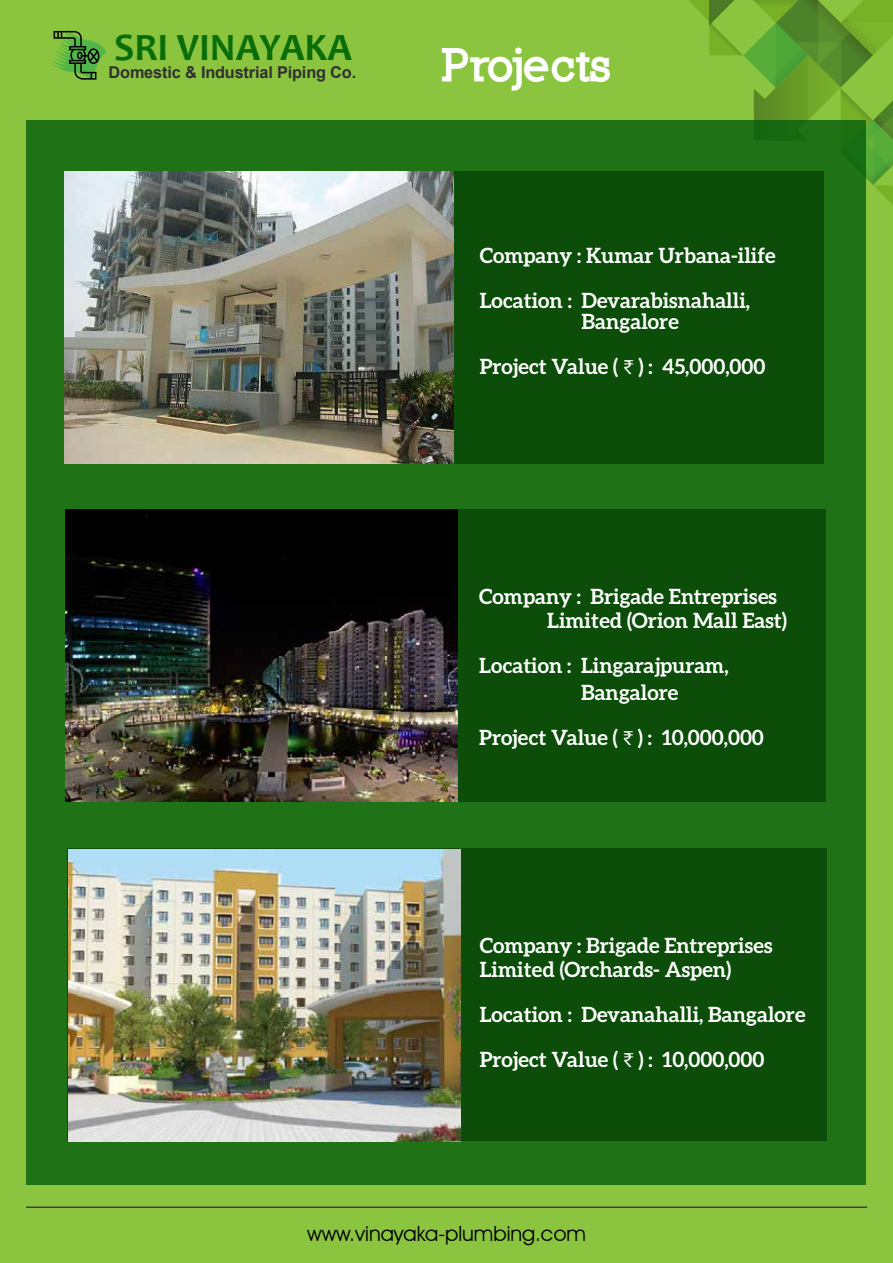
<style>
.page{position:relative;width:893px;height:1263px;background:#8bc53f}
.page>*{position:absolute;margin:0;border:0;box-sizing:border-box;transform-origin:0 0}
.t1{font:900 45px "Nilland";color:#fff}
.t2{font:700 38.85px "Candara";color:#096e09}
.t3{font:700 21px/45px "Aleo";color:#fff}
.t4{font:21px "Avant Garde IT Cby BT";color:#000}
.t5{font:700 16.35px "Arial";letter-spacing:-.01em;color:#303030}
.s1{font-family:"Myriad Pro";font-weight:400}
</style>
<div class="page">
<svg style="left:51px;top:30px;width:55px;height:50px"></svg>
<svg style="left:689px;top:0;width:204px;height:205px"></svg>
<div style="left:27px;top:120px;width:839px;height:1064px;background:#1f7215"></div>
<div style="left:66px;top:509px;width:760px;height:292px;background:#0b4d09"></div>
<div style="left:64px;top:172px;width:760px;height:292px;background:#0b4d09"></div>
<div style="left:67px;top:848px;width:760px;height:292px;background:#0b4d09"></div>
<hr style="left:26px;top:1206px;width:841px;height:2px;background:#404041">
<img style="left:65px;top:171px;width:389px;height:292px">
<img style="left:66px;top:509px;width:391px;height:292px">
<img style="left:69px;top:850px;width:392px;height:291px">
<h2 class="t2" style="left:114px;top:23px;width:239px">SRI VINAYAKA</h2>
<p class="t5" style="left:109px;top:61px;width:249px">Domestic &amp; Industrial Piping Co.</p>
<h1 class="t1" style="left:443px;top:36px;width:171px">Projects</h1>
<p class="t3" style="left:480px;top:232px;width:297px">Company : Kumar Urbana-ilife<br>Location : Devarabisnahalli,</p>
<p class="t3" style="left:480px;top:298px;width:287px;text-indent:102px">Bangalore<br>Project Value ( <span class="s1">₹</span> ) : 45,000,000</p>
<p class="t3" style="left:547px;top:584px;width:241px;line-height:24px;text-indent:-68px">Company : Brigade Entreprises<br>Limited (Orion Mall East)</p>
<p class="t3" style="left:581px;top:651px;width:149px;line-height:27px;text-indent:-102px">Location : Lingarajpuram,<br>Bangalore</p>
<p class="t3" style="left:479px;top:714px;width:286px">Project Value ( <span class="s1">₹</span> ) : 10,000,000</p>
<p class="t3" style="left:480px;top:933px;width:294px;line-height:24px">Company : Brigade Entreprises<br>Limited (Orchards- Aspen)</p>
<p class="t3" style="left:480px;top:991px;width:327px">Location : Devanahalli, Bangalore<br>Project Value ( <span class="s1">₹</span> ) : 10,000,000</p>
<p class="t4" style="left:307px;top:1220px;width:280px">www.vinayaka-plumbing.com</p>
</div>
